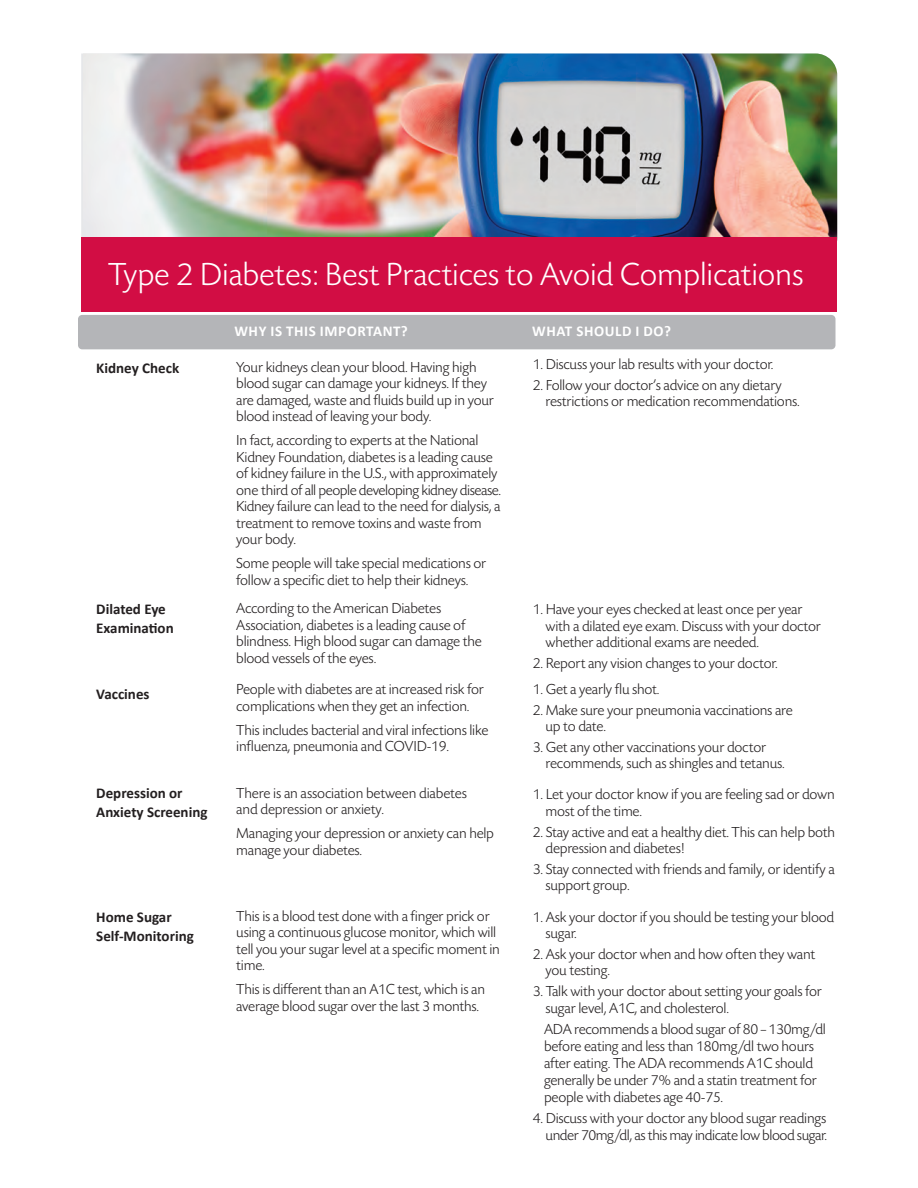
<style>
.page{position:relative;width:918px;height:1188px;background:#fff}
.page>*{position:absolute;margin:0;border:0;box-sizing:border-box;transform-origin:0 0}
.t1{font:300 33px "Today Sans Now Pro";letter-spacing:-.005em;color:#fff}
.t2{font:300 15px/16.5px "Today Sans Now Pro";letter-spacing:-.015em;color:#231f20}
.t3{font:700 15px/19.2px "Calibri";color:#231f20}
.t4{font:700 15px "Calibri";letter-spacing:.04em;color:#fff}
</style>
<div class="page">
<img style="left:83px;top:54px;width:754px;height:184px">
<div style="left:81px;top:238px;width:756px;height:74px;background:#d20d44"></div>
<div style="left:78px;top:315px;width:758px;height:34px;background:#b4b5b8;border-radius:4px"></div>
<p class="t1" style="left:108px;top:261px;width:697px">Type 2 Diabetes: Best Practices to Avoid Complications</p>
<p class="t4" style="left:234px;top:322px;width:175px">WHY IS THIS IMPORTANT?</p>
<p class="t4" style="left:532px;top:322px;width:140px">WHAT SHOULD I DO?</p>
<p class="t3" style="left:96px;top:358px;width:84px">Kidney Check</p>
<p class="t2" style="left:533px;top:357px;width:242px">1. Discuss your lab results with your doctor.</p>
<p class="t2" style="left:546px;top:378px;width:256px;text-indent:-13px">2. Follow your doctor’s advice on any dietary restrictions or medication recommendations.</p>
<p class="t2" style="left:236px;top:360px;width:259px">Your kidneys clean your blood. Having high blood sugar can damage your kidneys. If they are damaged, waste and fluids build up in your blood instead of leaving your body.</p>
<p class="t2" style="left:236px;top:434px;width:266px">In fact, according to experts at the National Kidney Foundation, diabetes is a leading cause of kidney failure in the U.S., with approximately one third of all people developing kidney disease.<br>Kidney failure can lead to the need for dialysis, a treatment to remove toxins and waste from your body.</p>
<p class="t2" style="left:236px;top:557px;width:252px">Some people will take special medications or follow a specific diet to help their kidneys.</p>
<p class="t2" style="left:236px;top:602px;width:247px">According to the American Diabetes Association, diabetes is a leading cause of blindness. High blood sugar can damage the blood vessels of the eyes.</p>
<p class="t2" style="left:236px;top:683px;width:249px">People with diabetes are at increased risk for complications when they get an infection.</p>
<p class="t2" style="left:236px;top:723px;width:254px">This includes bacterial and viral infections like influenza, pneumonia and COVID-19.</p>
<p class="t2" style="left:236px;top:786px;width:232px">There is an association between diabetes and depression or anxiety.</p>
<p class="t2" style="left:236px;top:827px;width:259px">Managing your depression or anxiety can help manage your diabetes.</p>
<p class="t3" style="left:96px;top:599px;width:79px">Dilated Eye<br>Examination</p>
<p class="t2" style="left:546px;top:603px;width:277px;text-indent:-13px">1. Have your eyes checked at least once per year with a dilated eye exam. Discuss with your doctor whether additional exams are needed.</p>
<p class="t2" style="left:533px;top:657px;width:246px">2. Report any vision changes to your doctor.</p>
<p class="t2" style="left:533px;top:682px;width:128px">1. Get a yearly flu shot.</p>
<p class="t2" style="left:546px;top:703px;width:249px;text-indent:-13px">2. Make sure your pneumonia vaccinations are up to date.</p>
<p class="t2" style="left:546px;top:740px;width:241px;text-indent:-13px">3. Get any other vaccinations your doctor recommends, such as shingles and tetanus.</p>
<p class="t2" style="left:546px;top:788px;width:291px;text-indent:-13px">1. Let your doctor know if you are feeling sad or down most of the time.</p>
<p class="t2" style="left:546px;top:825px;width:291px;text-indent:-13px">2. Stay active and eat a healthy diet. This can help both depression and diabetes!</p>
<p class="t2" style="left:546px;top:862px;width:291px;text-indent:-13px">3. Stay connected with friends and family, or identify a support group.</p>
<p class="t2" style="left:546px;top:910px;width:290px;text-indent:-13px">1. Ask your doctor if you should be testing your blood sugar.</p>
<p class="t2" style="left:546px;top:947px;width:271px;text-indent:-13px">2. Ask your doctor when and how often they want you testing.</p>
<p class="t2" style="left:533px;top:985px;width:291px">3. Talk with your doctor about setting your goals for</p>
<p class="t2" style="left:544px;top:999px;width:283px;line-height:21.1px">sugar level, A1C, and cholesterol.<br>ADA recommends a blood sugar of 80 – 130mg/dl</p>
<p class="t2" style="left:544px;top:1039px;width:275px">before eating and less than 180mg/dl two hours after eating. The ADA recommends A1C should generally be under 7% and a statin treatment for people with diabetes age 40-75.</p>
<p class="t2" style="left:533px;top:1111px;width:296px;text-align:right">4. Discuss with your doctor any blood sugar readings under 70mg/dl, as this may indicate low blood sugar.</p>
<h5 class="t3" style="left:96px;top:684px;width:55px">Vaccines</h5>
<p class="t3" style="left:96px;top:783px;width:113px">Depression or<br>Anxiety Screening</p>
<p class="t2" style="left:236px;top:909px;width:265px">This is a blood test done with a finger prick or using a continuous glucose monitor, which will tell you your sugar level at a specific moment in time.</p>
<p class="t2" style="left:236px;top:983px;width:250px">This is different than an A1C test, which is an average blood sugar over the last 3 months.</p>
<p class="t3" style="left:96px;top:907px;width:99px">Home Sugar<br>Self‐Monitoring</p>
</div>
